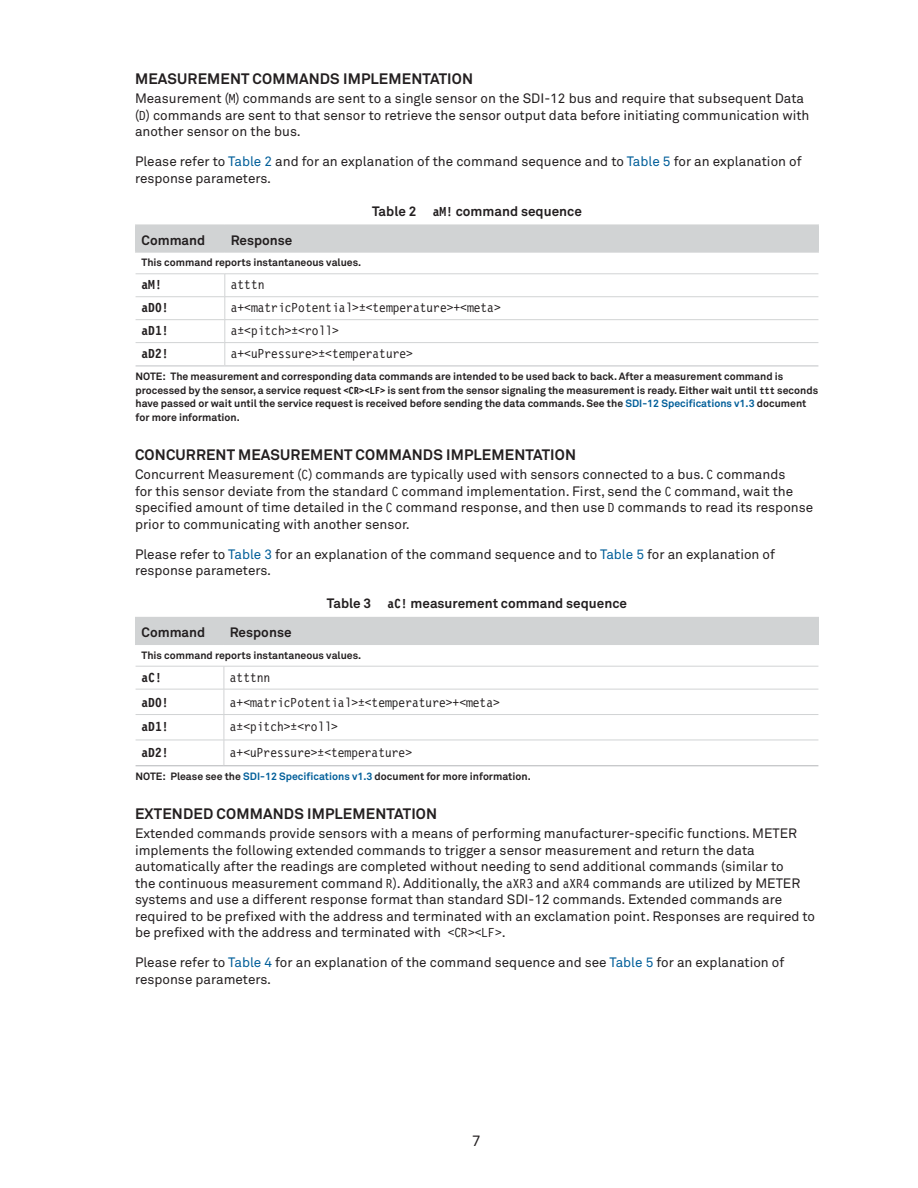
<style>
.page{position:relative;width:918px;height:1188px;background:#fff}
.page>*{position:absolute;margin:0;border:0;box-sizing:border-box;transform-origin:0 0}
.t1{font:700 15px "Akkurat Pro";letter-spacing:.01em;color:#231f20}
.t2{font:15px "Akkurat Pro";color:#231f20}
.t3{font:13.5px/16.5px "Akkurat Pro";color:#231f20}
.t4{font:13.5px "Lettr Goth 12 BT";color:#231f20}
.t5{font:700 13.5px "Akkurat Pro";color:#231f20}
.t6{font:700 13.5px "Lettr Goth 12 BT";color:#231f20}
.t7{font:700 10.5px/13.5px "Akkurat Pro";color:#231f20}
.s1{font-family:"Lettr Goth 12 BT"}
.s2{color:#005e99}
</style>
<div class="page">
<hr style="left:135px;top:252px;width:90px;height:1px;background:#d1d3d4">
<hr style="left:225px;top:252px;width:594px;height:1px;background:#d1d3d4">
<div style="left:135px;top:224px;width:684px;height:28px;background:#d1d3d4"></div>
<hr style="left:136px;top:365px;width:89px;height:1px;background:#c7c9cb">
<hr style="left:225px;top:365px;width:593px;height:1px;background:#c7c9cb">
<hr style="left:136px;top:274px;width:89px;height:1px;background:#d1d3d4">
<hr style="left:225px;top:274px;width:593px;height:1px;background:#d1d3d4">
<hr style="left:136px;top:296px;width:89px;height:1px;background:#d1d3d4">
<hr style="left:225px;top:296px;width:593px;height:1px;background:#d1d3d4">
<hr style="left:136px;top:319px;width:89px;height:1px;background:#d1d3d4">
<hr style="left:225px;top:319px;width:593px;height:1px;background:#d1d3d4">
<hr style="left:136px;top:342px;width:89px;height:1px;background:#d1d3d4">
<hr style="left:225px;top:342px;width:593px;height:1px;background:#d1d3d4">
<svg style="left:225px;top:274px;width:1px;height:91px"></svg>
<div style="left:135px;top:617px;width:684px;height:27px;background:#d1d3d4"></div>
<hr style="left:135px;top:644px;width:89px;height:1px;background:#d1d3d4">
<hr style="left:224px;top:644px;width:595px;height:1px;background:#d1d3d4">
<hr style="left:136px;top:765px;width:88px;height:1px;background:#bcbec0">
<hr style="left:224px;top:765px;width:594px;height:1px;background:#bcbec0">
<hr style="left:136px;top:666px;width:88px;height:1px;background:#d1d3d4">
<hr style="left:224px;top:666px;width:594px;height:1px;background:#d1d3d4">
<hr style="left:136px;top:689px;width:88px;height:1px;background:#d1d3d4">
<hr style="left:224px;top:689px;width:594px;height:1px;background:#d1d3d4">
<hr style="left:136px;top:714px;width:88px;height:1px;background:#d1d3d4">
<hr style="left:224px;top:714px;width:594px;height:1px;background:#d1d3d4">
<hr style="left:136px;top:740px;width:88px;height:1px;background:#d1d3d4">
<hr style="left:224px;top:740px;width:594px;height:1px;background:#d1d3d4">
<svg style="left:224px;top:667px;width:1px;height:98px"></svg>
<p class="t1" style="left:135px;top:69px;width:340px">MEASUREMENT COMMANDS IMPLEMENTATION</p>
<p class="t3" style="left:135px;top:90px;width:676px">Measurement (<span class="s1">M</span>) commands are sent to a single sensor on the SDI-12 bus and require that subsequent Data (<span class="s1">D</span>) commands are sent to that sensor to retrieve the sensor output data before initiating communication with another sensor on the bus.</p>
<p class="t3" style="left:135px;top:153px;width:668px">Please refer to <span class="s2">Table 2</span> and for an explanation of the command sequence and to <span class="s2">Table 5</span> for an explanation of response parameters.</p>
<p class="t5" style="left:372px;top:203px;width:211px">Table 2 <span class="s1">aM!</span> command sequence</p>
<p class="t5" style="left:142px;top:232px;width:65px">Command</p>
<p class="t5" style="left:231px;top:232px;width:63px">Response</p>
<p class="t7" style="left:142px;top:256px;width:221px">This command reports instantaneous values.</p>
<p class="t6" style="left:142px;top:277px;width:22px">aM!</p>
<p class="t4" style="left:231px;top:277px;width:35px">atttn</p>
<p class="t6" style="left:142px;top:300px;width:28px">aD0!</p>
<p class="t4" style="left:231px;top:300px;width:271px">a+&lt;matricPotential&gt;±&lt;temperature&gt;+&lt;meta&gt;</p>
<p class="t6" style="left:142px;top:323px;width:28px">aD1!</p>
<p class="t4" style="left:231px;top:323px;width:109px">a±&lt;pitch&gt;±&lt;roll&gt;</p>
<p class="t6" style="left:142px;top:346px;width:28px">aD2!</p>
<p class="t4" style="left:231px;top:346px;width:184px">a+&lt;uPressure&gt;±&lt;temperature&gt;</p>
<p class="t7" style="left:136px;top:370px;width:684px">NOTE: The measurement and corresponding data commands are intended to be used back to back. After a measurement command is processed by the sensor, a service request <span class="s1">&lt;CR&gt;&lt;LF&gt;</span> is sent from the sensor signaling the measurement is ready. Either wait until <span class="s1">ttt</span> seconds have passed or wait until the service request is received before sending the data commands. See the <span class="s2">SDI-12 Specifications v1.3</span> document for more information.</p>
<p class="t1" style="left:135px;top:445px;width:443px">CONCURRENT MEASUREMENT COMMANDS IMPLEMENTATION</p>
<p class="t3" style="left:135px;top:466px;width:680px">Concurrent Measurement (<span class="s1">C</span>) commands are typically used with sensors connected to a bus. <span class="s1">C</span> commands<br>for this sensor deviate from the standard <span class="s1">C</span> command implementation. First, send the <span class="s1">C</span> command, wait the specified amount of time detailed in the <span class="s1">C</span> command response, and then use <span class="s1">D</span> commands to read its response prior to communicating with another sensor.</p>
<p class="t3" style="left:135px;top:546px;width:642px">Please refer to <span class="s2">Table 3</span> for an explanation of the command sequence and to <span class="s2">Table 5</span> for an explanation of response parameters.</p>
<p class="t5" style="left:327px;top:595px;width:302px">Table 3 <span class="s1">aC!</span> measurement command sequence</p>
<p class="t5" style="left:142px;top:624px;width:65px">Command</p>
<p class="t5" style="left:230px;top:624px;width:63px">Response</p>
<p class="t7" style="left:142px;top:648px;width:221px">This command reports instantaneous values.</p>
<p class="t6" style="left:142px;top:669px;width:22px">aC!</p>
<p class="t4" style="left:230px;top:670px;width:42px">atttnn</p>
<p class="t6" style="left:142px;top:694px;width:28px">aD0!</p>
<p class="t4" style="left:230px;top:695px;width:271px">a+&lt;matricPotential&gt;±&lt;temperature&gt;+&lt;meta&gt;</p>
<p class="t6" style="left:142px;top:719px;width:28px">aD1!</p>
<p class="t4" style="left:230px;top:719px;width:109px">a±&lt;pitch&gt;±&lt;roll&gt;</p>
<p class="t6" style="left:142px;top:744px;width:28px">aD2!</p>
<p class="t4" style="left:230px;top:745px;width:184px">a+&lt;uPressure&gt;±&lt;temperature&gt;</p>
<p class="t7" style="left:136px;top:769px;width:397px">NOTE: Please see the <span class="s2">SDI-12 Specifications v1.3</span> document for more information.</p>
<p class="t1" style="left:135px;top:804px;width:304px">EXTENDED COMMANDS IMPLEMENTATION</p>
<p class="t3" style="left:135px;top:826px;width:682px">Extended commands provide sensors with a means of performing manufacturer-specific functions. METER implements the following extended commands to trigger a sensor measurement and return the data automatically after the readings are completed without needing to send additional commands (similar to<br>the continuous measurement command <span class="s1">R</span>). Additionally, the <span class="s1">aXR3</span> and <span class="s1">aXR4</span> commands are utilized by METER systems and use a different response format than standard SDI-12 commands. Extended commands are required to be prefixed with the address and terminated with an exclamation point. Responses are required to be prefixed with the address and terminated with <span class="s1">&lt;CR&gt;&lt;LF&gt;</span>.</p>
<p class="t3" style="left:135px;top:955px;width:651px">Please refer to <span class="s2">Table 4</span> for an explanation of the command sequence and see <span class="s2">Table 5</span> for an explanation of response parameters.</p>
<p class="t2" style="left:472px;top:1132px;width:10px">7</p>
</div>
